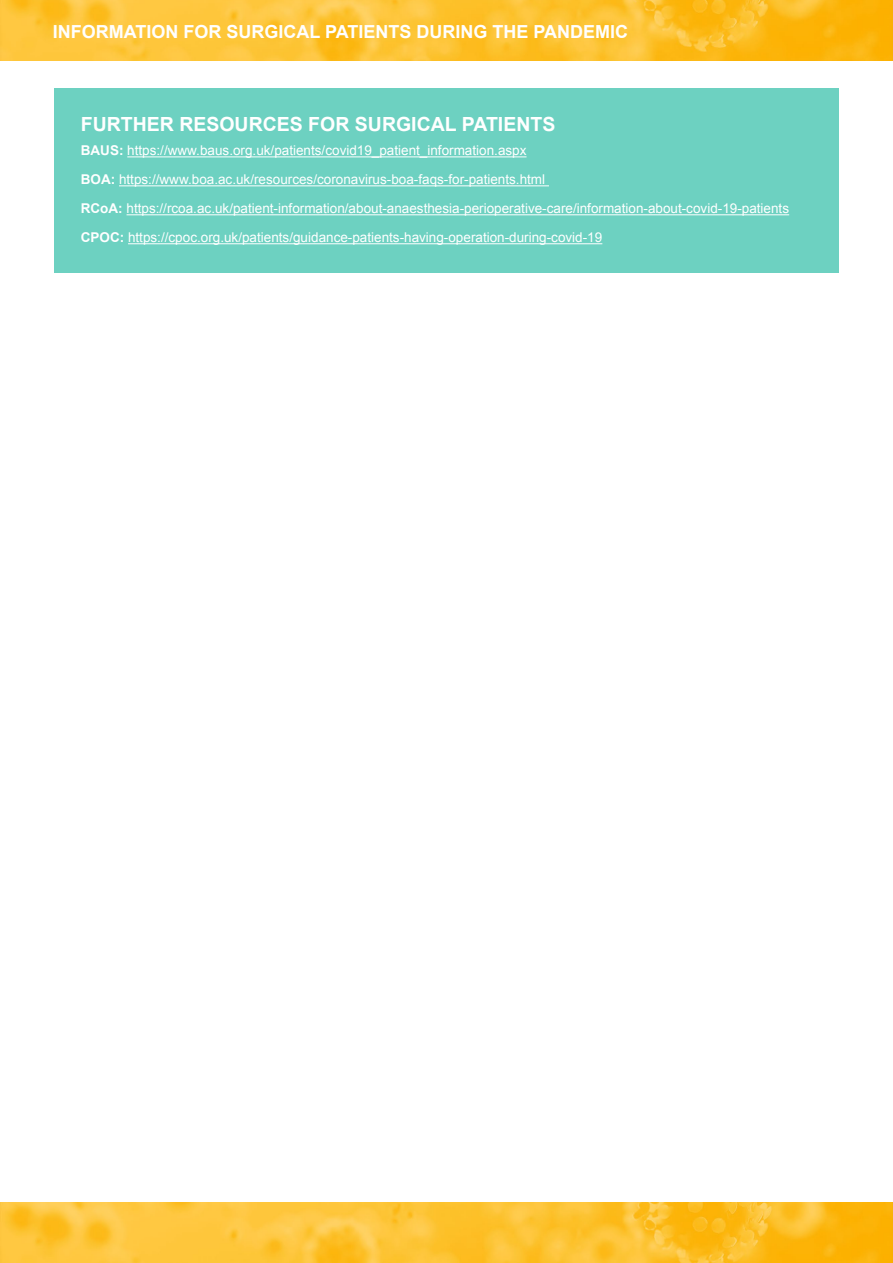
<style>
.page{position:relative;width:893px;height:1263px;background:#fff}
.page>*{position:absolute;margin:0;border:0;box-sizing:border-box;transform-origin:0 0}
.t1{font:700 19.5px "Arial";color:#fff}
.t2{font:700 18px "Arial";color:#fff}
.t3{font:13.5px "Arial";color:#fff}
.s1{font-weight:700}
</style>
<div class="page">
<div style="left:54px;top:88px;width:785px;height:185px;background:#6dd1c1"></div>
<hr style="left:127px;top:156px;width:400px;height:1px;background:#fff">
<hr style="left:119px;top:185px;width:430px;height:1px;background:#fff">
<hr style="left:127px;top:214px;width:662px;height:1px;background:#fff">
<hr style="left:128px;top:243px;width:474px;height:1px;background:#fff">
<img style="left:0;top:0;width:893px;height:61px">
<img style="left:0;top:1202px;width:893px;height:61px">
<p class="t2" style="left:53px;top:20px;width:577px">INFORMATION FOR SURGICAL PATIENTS DURING THE PANDEMIC</p>
<p class="t1" style="left:81px;top:111px;width:476px">FURTHER RESOURCES FOR SURGICAL PATIENTS</p>
<p class="t3" style="left:81px;top:142px;width:447px"><span class="s1">BAUS:</span> https://www.baus.org.uk/patients/covid19_patient_information.aspx</p>
<p class="t3" style="left:81px;top:171px;width:466px"><span class="s1">BOA:</span> https://www.boa.ac.uk/resources/coronavirus-boa-faqs-for-patients.html</p>
<p class="t3" style="left:81px;top:200px;width:710px"><span class="s1">RCoA:</span> https://rcoa.ac.uk/patient-information/about-anaesthesia-perioperative-care/information-about-covid-19-patients</p>
<p class="t3" style="left:81px;top:229px;width:523px"><span class="s1">CPOC:</span> https://cpoc.org.uk/patients/guidance-patients-having-operation-during-covid-19</p>
</div>
